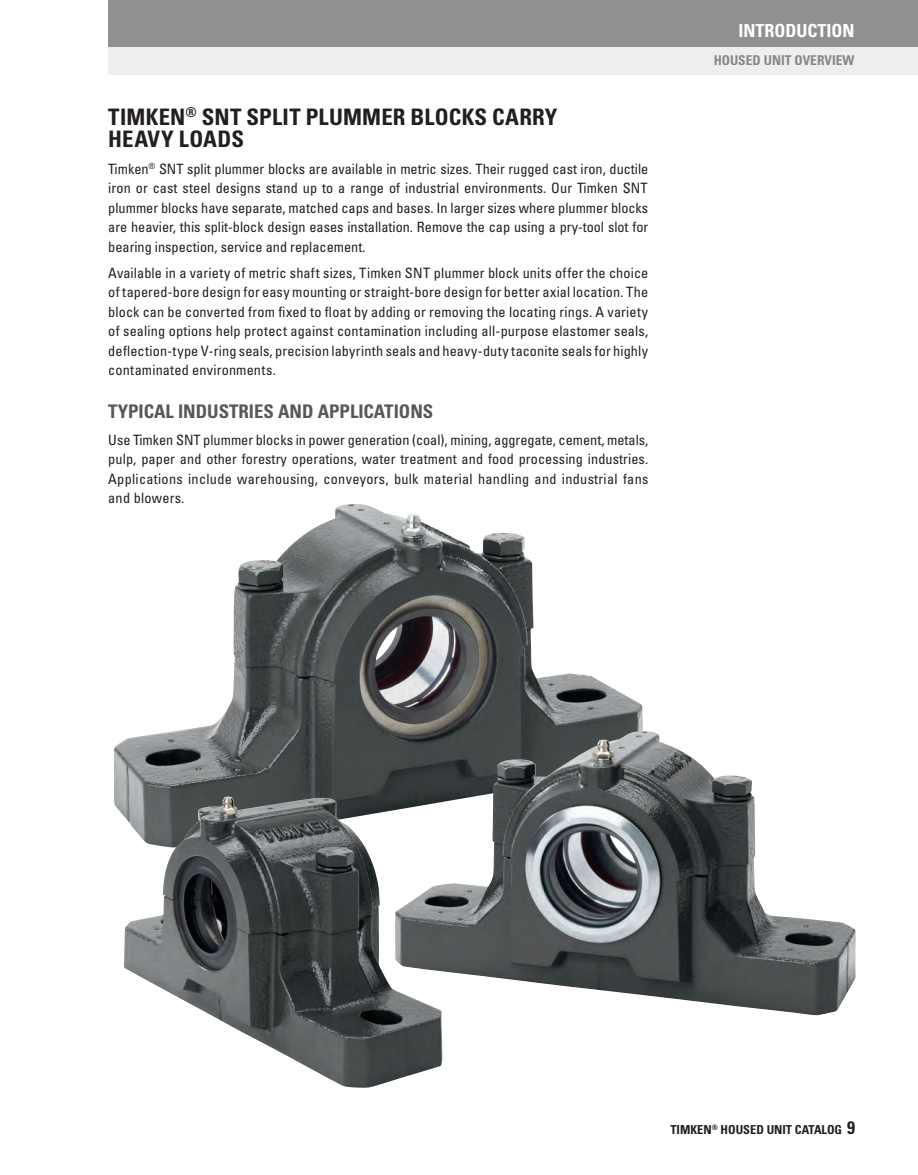
<style>
.page{position:relative;width:918px;height:1175px;background:#fff}
.page>*{position:absolute;margin:0;border:0;box-sizing:border-box;transform-origin:0 0}
.SUBHEAD_N{font:700 condensed 22.65px/22.8px "Univers LT Std";letter-spacing:.01em;color:#231f20}
.Sub_Sub_N_SECONDARY{font:700 condensed 18.75px "Univers LT Std";color:#57585a}
.t1{font:700 condensed 18px "Univers LT Std";color:#fff}
.Body{font:condensed 14.25px/19.5px "Univers LT Std";letter-spacing:.01em;color:#231f20;text-align:justify}
.t2{font:700 condensed 13.5px "Univers LT Std";color:#231f20}
.t3{font:700 condensed 12.3px "Univers LT Std";color:#231f20}
.s1{font-size:18px}
</style>
<div class="page">
<div style="left:108px;top:47px;width:810px;height:27px;background:#edeeef"></div>
<div style="left:108px;top:0;width:810px;height:47px;background:#918f8f"></div>
<img style="left:114px;top:504px;width:529px;height:312px">
<img style="left:124px;top:796px;width:319px;height:291px">
<img style="left:395px;top:731px;width:461px;height:284px">
<p class="SUBHEAD_N" style="left:108px;top:105px;width:451px">TIMKEN<sup>®</sup> SNT SPLIT PLUMMER BLOCKS CARRY<br>HEAVY LOADS</p>
<p class="Body" style="left:108px;top:159px;width:542px">Timken<sup>®</sup> SNT split plummer blocks are available in metric sizes. Their rugged cast iron, ductile iron or cast steel designs stand up to a range of industrial environments. Our Timken SNT plummer blocks have separate, matched caps and bases. In larger sizes where plummer blocks are heavier, this split-block design eases installation. Remove the cap using a pry-tool slot for bearing inspection, service and replacement.</p>
<p class="Body" style="left:108px;top:263px;width:542px">Available in a variety of metric shaft sizes, Timken SNT plummer block units offer the choice of tapered-bore design for easy mounting or straight-bore design for better axial location. The block can be converted from fixed to float by adding or removing the locating rings. A variety of sealing options help protect against contamination including all-purpose elastomer seals, deflection-type V-ring seals, precision labyrinth seals and heavy-duty taconite seals for highly contaminated environments.</p>
<p class="Sub_Sub_N_SECONDARY" style="left:108px;top:400px;width:326px">TYPICAL INDUSTRIES AND APPLICATIONS</p>
<p class="Body" style="left:108px;top:429px;width:542px">Use Timken SNT plummer blocks in power generation (coal), mining, aggregate, cement, metals, pulp, paper and other forestry operations, water treatment and food processing industries.<br>Applications include warehousing, conveyors, bulk material handling and industrial fans and blowers.</p>
<p class="t1" style="left:739px;top:20px;width:118px">INTRODUCTION</p>
<p class="t2" style="left:714px;top:52px;width:143px">HOUSED UNIT OVERVIEW</p>
<p class="t3" style="left:670px;top:1122px;width:186px">TIMKEN<sup>®</sup> HOUSED UNIT CATALOG <span class="s1">9</span></p>
</div>
